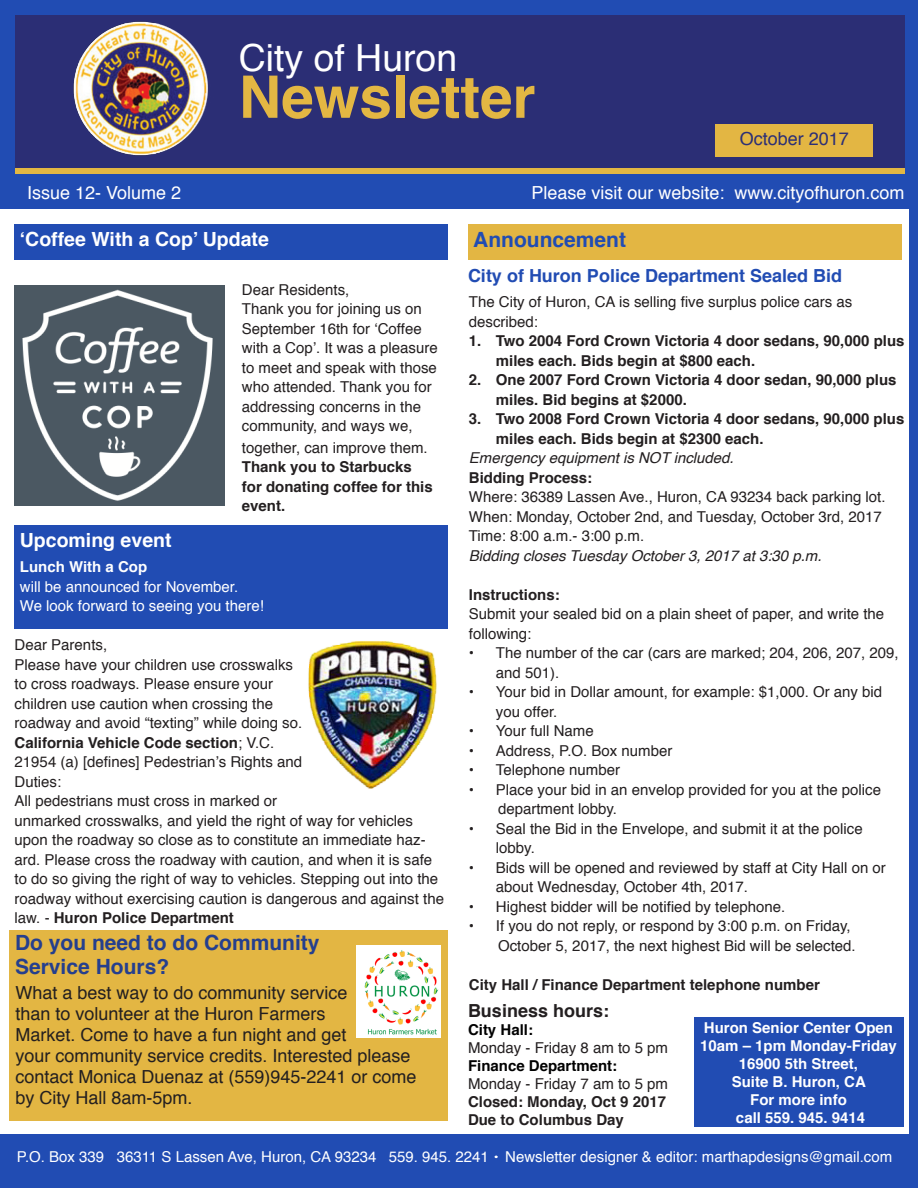
<style>
.page{position:relative;width:918px;height:1188px;background:#214cb3}
.page>*{position:absolute;margin:0;border:0;box-sizing:border-box;transform-origin:0 0}
.t1{font:700 58.65px "Helvetica";color:#e3b743}
.t2{font:37.35px "Helvetica";color:#fff}
.t3{font:700 21px "Helvetica";color:#253f8e}
.t4{font:700 21px "Helvetica";color:#214cb3}
.t5{font:700 19.5px "Helvetica";color:#fff}
.t6{font:18px/21px "Helvetica";color:#231f20}
.t7{font:18px "Helvetica";color:#fff}
.t8{font:700 18px "Helvetica";color:#214cb3}
.t9{font:700 18px "Helvetica";color:#231f20}
.t10{font:18px "Helvetica";color:#2c2f76}
.t11{font:15px/19.5px "Helvetica";color:#231f20}
.t12{font:700 15px/19.5px "Helvetica";color:#231f20}
.t13{font:15px "Helvetica";color:#fff}
.t14{font:700 15px "Helvetica";color:#fff}
.t15{font:italic 15px "Helvetica";color:#231f20}
.t16{font:700 15px "Helvetica";color:#000}
.s1{font-weight:700}
</style>
<div class="page">
<div style="left:0;top:210px;width:909px;height:924px;background:#fff"></div>
<div style="left:15px;top:15px;width:889px;height:159px;background:#2b2e75"></div>
<img style="left:73px;top:21px;width:135px;height:135px">
<div style="left:15px;top:168px;width:889px;height:6px;background:#e3b743"></div>
<div style="left:694px;top:1017px;width:209px;height:110px;background:#214cb3"></div>
<div style="left:716px;top:124px;width:157px;height:33px;background:#e3b643"></div>
<div style="left:15px;top:224px;width:433px;height:36px;background:#214cb3"></div>
<div style="left:468px;top:224px;width:433px;height:36px;background:#e3b643"></div>
<div style="left:15px;top:525px;width:433px;height:104px;background:#214cb3"></div>
<img style="left:15px;top:286px;width:209px;height:220px">
<div style="left:9px;top:930px;width:439px;height:191px;background:#e3b643"></div>
<img style="left:356px;top:946px;width:85px;height:92px">
<img style="left:308px;top:641px;width:129px;height:148px">
<h2 class="t2" style="left:239px;top:29px;width:220px">City of Huron</h2>
<h1 class="t1" style="left:239px;top:50px;width:298px">Newsletter</h1>
<p class="t10" style="left:740px;top:125px;width:111px">October 2017</p>
<p class="t7" style="left:27px;top:179px;width:156px">Issue 12- Volume 2</p>
<p class="t7" style="left:531px;top:179px;width:375px">Please visit our website: www.cityofhuron.com</p>
<p class="t5" style="left:20px;top:223px;width:251px">‘Coffee With a Cop’ Update</p>
<p class="t4" style="left:473px;top:223px;width:154px">Announcement</p>
<p class="t5" style="left:20px;top:525px;width:153px">Upcoming event</p>
<p class="t11" style="left:242px;top:280px;width:109px">Dear Residents,</p>
<p class="t11" style="left:242px;top:300px;width:197px">Thank you for joining us on<br>September 16th for ‘Coffee with a Cop’. It was a pleasure to meet and speak with those who attended. Thank you for addressing concerns in the community, and ways we,</p>
<p class="t11" style="left:242px;top:438px;width:187px">together, can improve them.</p>
<p class="t12" style="left:242px;top:458px;width:192px">Thank you to Starbucks for donating coffee for this event.</p>
<p class="t14" style="left:20px;top:555px;width:129px">Lunch With a Cop</p>
<p class="t13" style="left:20px;top:575px;width:220px">will be announced for November.</p>
<p class="t13" style="left:20px;top:595px;width:246px">We look forward to seeing you there!</p>
<p class="t11" style="left:15px;top:636px;width:94px">Dear Parents,</p>
<p class="t11" style="left:15px;top:655px;width:289px">Please have your children use crosswalks to cross roadways. Please ensure your children use caution when crossing the roadway and avoid “texting” while doing so.</p>
<p class="t11" style="left:15px;top:733px;width:289px"><span class="s1">California Vehicle Code section</span>; V.C.<br>21954 (a) [defines] Pedestrian’s Rights and<br>Duties:</p>
<p class="t11" style="left:15px;top:792px;width:431px">All pedestrians must cross in marked or<br>unmarked crosswalks, and yield the right of way for vehicles upon the roadway so close as to constitute an immediate haz&shy;ard. Please cross the roadway with caution, and when it is safe to do so giving the right of way to vehicles. Stepping out into the roadway without exercising caution is dangerous and against the law. - <span class="s1">Huron Police Department</span></p>
<p class="t3" style="left:15px;top:926px;width:306px">Do you need to do Community</p>
<p class="t3" style="left:15px;top:950px;width:156px">Service Hours?</p>
<p class="t6" style="left:15px;top:983px;width:403px">What a best way to do community service<br>than to volunteer at the Huron Farmers<br>Market. Come to have a fun night and get<br>your community service credits. Interested please contact Monica Duenaz at (559)945-2241 or come by City Hall 8am-5pm.</p>
<p class="t8" style="left:468px;top:261px;width:376px">City of Huron Police Department Sealed Bid</p>
<p class="t11" style="left:469px;top:293px;width:385px">The City of Huron, CA is selling five surplus police cars as</p>
<p class="t11" style="left:469px;top:312px;width:71px">described:</p>
<p class="t12" style="left:496px;top:331px;width:410px;text-indent:-27px">1. Two 2004 Ford Crown Victoria 4 door sedans, 90,000 plus miles each. Bids begin at $800 each.</p>
<p class="t12" style="left:496px;top:370px;width:402px;text-indent:-27px">2. One 2007 Ford Crown Victoria 4 door sedan, 90,000 plus miles. Bid begins at $2000.</p>
<p class="t12" style="left:496px;top:409px;width:410px;text-indent:-27px">3. Two 2008 Ford Crown Victoria 4 door sedans, 90,000 plus miles each. Bids begin at $2300 each.</p>
<p class="t15" style="left:469px;top:446px;width:266px">Emergency equipment is NOT included.</p>
<p class="t12" style="left:469px;top:468px;width:125px">Bidding Process:</p>
<p class="t11" style="left:469px;top:488px;width:418px">Where: 36389 Lassen Ave., Huron, CA 93234 back parking lot.</p>
<p class="t11" style="left:469px;top:507px;width:415px">When: Monday, October 2nd, and Tuesday, October 3rd, 2017</p>
<p class="t11" style="left:469px;top:527px;width:177px">Time: 8:00 a.m.- 3:00 p.m.</p>
<p class="t15" style="left:469px;top:544px;width:354px">Bidding closes Tuesday October 3, 2017 at 3:30 p.m.</p>
<p class="t12" style="left:469px;top:585px;width:92px">Instructions:</p>
<p class="t11" style="left:469px;top:605px;width:417px">Submit your sealed bid on a plain sheet of paper, and write the following:</p>
<p class="t11" style="left:496px;top:644px;width:404px;text-indent:-27px">• The number of the car (cars are marked; 204, 206, 207, 209, and 501).</p>
<p class="t11" style="left:496px;top:683px;width:388px;text-indent:-27px">• Your bid in Dollar amount, for example: $1,000. Or any bid you offer.</p>
<p class="t11" style="left:469px;top:722px;width:126px">• Your full Name</p>
<p class="t11" style="left:469px;top:741px;width:205px">• Address, P.O. Box number</p>
<p class="t11" style="left:469px;top:761px;width:153px">• Telephone number</p>
<p class="t11" style="left:469px;top:780px;width:414px">• Place your bid in an envelop provided for you at the police</p>
<p class="t11" style="left:498px;top:800px;width:120px">department lobby.</p>
<p class="t11" style="left:496px;top:819px;width:368px;text-indent:-27px">• Seal the Bid in the Envelope, and submit it at the police lobby.</p>
<p class="t11" style="left:496px;top:858px;width:391px;text-indent:-27px">• Bids will be opened and reviewed by staff at City Hall on or about Wednesday, October 4th, 2017.</p>
<p class="t11" style="left:469px;top:897px;width:318px">• Highest bidder will be notified by telephone.</p>
<p class="t11" style="left:469px;top:917px;width:383px">• If you do not reply, or respond by 3:00 p.m. on Friday,</p>
<p class="t11" style="left:498px;top:936px;width:359px">October 5, 2017, the next highest Bid will be selected.</p>
<p class="t12" style="left:469px;top:975px;width:352px">City Hall / Finance Department telephone number</p>
<p class="t9" style="left:468px;top:996px;width:143px">Business hours:</p>
<p class="t16" style="left:468px;top:1018px;width:67px">City Hall:</p>
<p class="t11" style="left:468px;top:1038px;width:202px">Monday - Friday 8 am to 5 pm</p>
<p class="t16" style="left:468px;top:1054px;width:151px">Finance Department:</p>
<p class="t11" style="left:468px;top:1074px;width:202px">Monday - Friday 7 am to 5 pm</p>
<p class="t12" style="left:468px;top:1092px;width:200px">Closed: Monday, Oct 9 2017</p>
<p class="t12" style="left:468px;top:1110px;width:157px">Due to Columbus Day</p>
<p class="t14" style="left:704px;top:1015px;width:191px">Huron Senior Center Open</p>
<p class="t14" style="left:700px;top:1033px;width:198px">10am – 1pm Monday-Friday</p>
<p class="t14" style="left:739px;top:1051px;width:121px">16900 5th Street,</p>
<p class="t14" style="left:732px;top:1069px;width:136px">Suite B. Huron, CA</p>
<p class="t14" style="left:750px;top:1087px;width:98px">For more info</p>
<p class="t14" style="left:736px;top:1105px;width:131px">call 559. 945. 9414</p>
<p class="t13" style="left:17px;top:1145px;width:877px">P.O. Box 339 36311 S Lassen Ave, Huron, CA 93234 559. 945. 2241 Newsletter designer &amp; editor: marthapdesigns@gmail.com</p>
</div>
